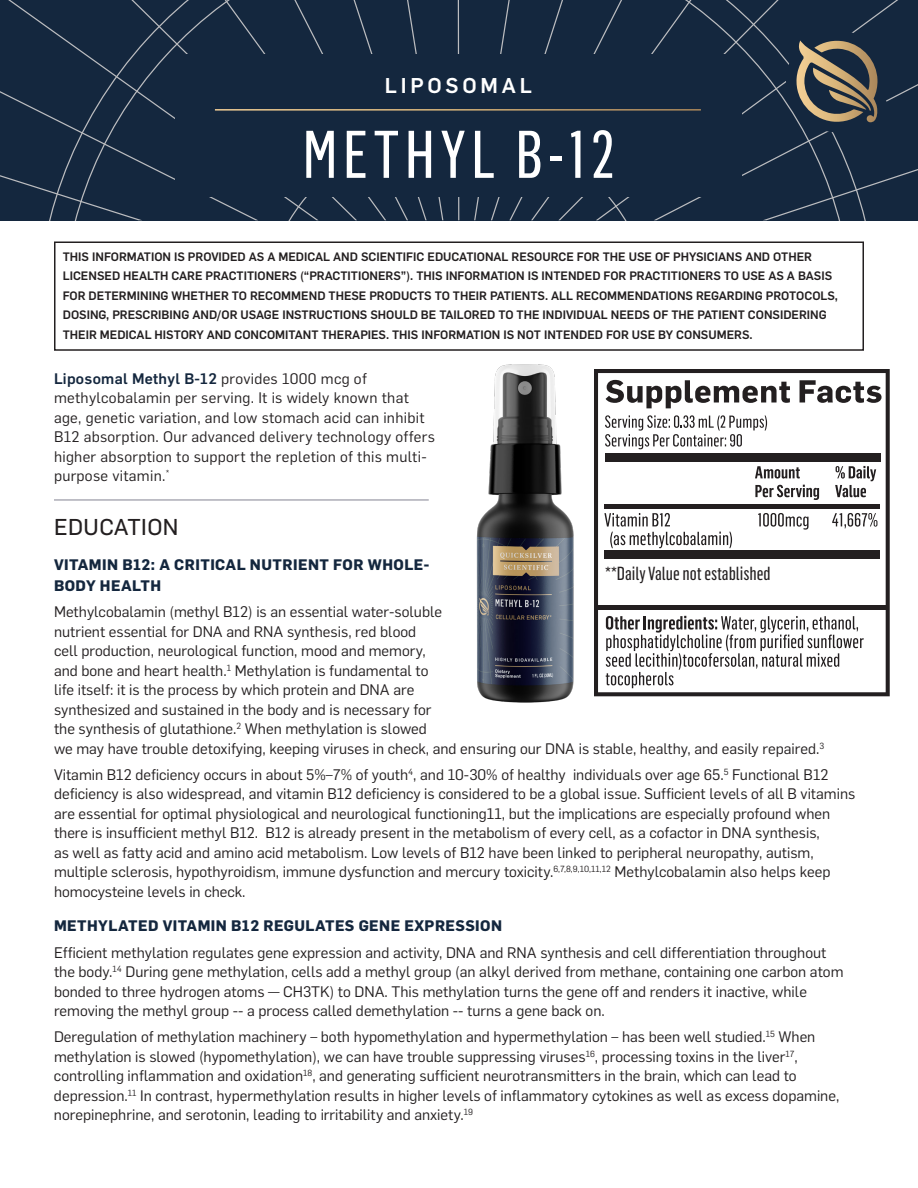
<style>
.page{position:relative;width:918px;height:1188px;background:#fff}
.page>*{position:absolute;margin:0;border:0;box-sizing:border-box;transform-origin:0 0}
.t1{font:66px "Flama Condensed Basic";letter-spacing:.08em;color:#fff}
.Paragraph_2_-_space{font:22.5px "Flama Basic";letter-spacing:.02em;color:#231f20}
.t2{font:500 21px "Flama";letter-spacing:.18em;color:#fff}
.t3{font:18.6px "Flama Condensed Basic";color:#231f20}
.Smaller_Paragraph{font:15px/19.5px "Flama";color:#231f20}
.Paragraph_2_-_space-2{font:15px/19.5px "Flama";letter-spacing:.02em;color:#231f20}
.smaller_subheader{font:700 15px/21px "Flama";letter-spacing:.03em;color:#14273e}
.Bulleted_List{font:500 12px/19.5px "Flama";color:#231f20}
.s1{font-weight:500;color:#14273e}
</style>
<div class="page">
<svg style="left:770px;top:220px;width:136px;height:22px"></svg>
<svg style="left:0;top:0;width:918px;height:220px"></svg>
<div style="left:175px;top:54px;width:567px;height:143px;background:#14273e"></div>
<hr style="left:215px;top:109px;width:486px;height:2px;background:#fff">
<hr style="left:54px;top:499px;width:375px;height:2px;background:#acacb6">
<div style="left:54px;top:242px;width:810px;height:109px;border:2px solid #231f20"></div>
<svg style="left:594px;top:369px;width:296px;height:327px"></svg>
<svg style="left:605px;top:415px;width:162px;height:34px"></svg>
<svg style="left:755px;top:466px;width:45px;height:13px"></svg>
<svg style="left:755px;top:485px;width:64px;height:15px"></svg>
<svg style="left:835px;top:466px;width:41px;height:31px"></svg>
<svg style="left:606px;top:616px;width:258px;height:72px"></svg>
<svg style="left:606px;top:380px;width:184px;height:28px"></svg>
<svg style="left:800px;top:380px;width:82px;height:23px"></svg>
<svg style="left:758px;top:513px;width:51px;height:17px"></svg>
<svg style="left:832px;top:513px;width:45px;height:15px"></svg>
<svg style="left:604px;top:513px;width:128px;height:35px"></svg>
<hr style="left:605px;top:504px;width:275px;height:4px;background:#231f20">
<hr style="left:596px;top:605px;width:291px;height:4px;background:#231f20">
<div style="left:605px;top:551px;width:275px;height:8px;background:#231f20"></div>
<div style="left:605px;top:453px;width:276px;height:8px;background:#231f20"></div>
<img style="left:440px;top:348px;width:140px;height:355px">
<p class="t2" style="left:385px;top:70px;width:148px">LIPOSOMAL</p>
<p class="t1" style="left:303px;top:113px;width:313px">METHYL B-12</p>
<p class="Bulleted_List" style="left:63px;top:246px;width:777px">THIS INFORMATION IS PROVIDED AS A MEDICAL AND SCIENTIFIC EDUCATIONAL RESOURCE FOR THE USE OF PHYSICIANS AND OTHER LICENSED HEALTH CARE PRACTITIONERS (“PRACTITIONERS”). THIS INFORMATION IS INTENDED FOR PRACTITIONERS TO USE AS A BASIS FOR DETERMINING WHETHER TO RECOMMEND THESE PRODUCTS TO THEIR PATIENTS. ALL RECOMMENDATIONS REGARDING PROTOCOLS, DOSING, PRESCRIBING AND/OR USAGE INSTRUCTIONS SHOULD BE TAILORED TO THE INDIVIDUAL NEEDS OF THE PATIENT CONSIDERING THEIR MEDICAL HISTORY AND CONCOMITANT THERAPIES. THIS INFORMATION IS NOT INTENDED FOR USE BY CONSUMERS.</p>
<p class="Paragraph_2_-_space-2" style="left:54px;top:368px;width:382px"><span class="s1">Liposomal Methyl B-12</span> provides 1000 mcg of methylcobalamin per serving. It is widely known that age, genetic variation, and low stomach acid can inhibit B12 absorption. Our advanced delivery technology offers higher absorption to support the repletion of this multi&shy;purpose vitamin.<sup>*</sup></p>
<p class="Paragraph_2_-_space" style="left:54px;top:512px;width:126px">EDUCATION</p>
<p class="smaller_subheader" style="left:54px;top:553px;width:377px">VITAMIN B12: A CRITICAL NUTRIENT FOR WHOLE-<br>BODY HEALTH</p>
<p class="Smaller_Paragraph" style="left:54px;top:601px;width:772px">Methylcobalamin (methyl B12) is an essential water-soluble<br>nutrient essential for DNA and RNA synthesis, red blood<br>cell production, neurological function, mood and memory,<br>and bone and heart health.<sup>1</sup> Methylation is fundamental to<br>life itself: it is the process by which protein and DNA are<br>synthesized and sustained in the body and is necessary for<br>the synthesis of glutathione.<sup>2</sup> When methylation is slowed<br>we may have trouble detoxifying, keeping viruses in check, and ensuring our DNA is stable, healthy, and easily repaired.<sup>3</sup></p>
<p class="Smaller_Paragraph" style="left:54px;top:764px;width:803px">Vitamin B12 deficiency occurs in about 5%–7% of youth<sup>4</sup>, and 10-30% of healthy individuals over age 65.<sup>5</sup> Functional B12 deficiency is also widespread, and vitamin B12 deficiency is considered to be a global issue. Sufficient levels of all B vitamins are essential for optimal physiological and neurological functioning11, but the implications are especially profound when there is insufficient methyl B12. B12 is already present in the metabolism of every cell, as a cofactor in DNA synthesis,<br>as well as fatty acid and amino acid metabolism. Low levels of B12 have been linked to peripheral neuropathy, autism, multiple sclerosis, hypothyroidism, immune dysfunction and mercury toxicity.<sup>6,7,8,9,10,11,12</sup> Methylcobalamin also helps keep homocysteine levels in check.</p>
<p class="smaller_subheader" style="left:54px;top:914px;width:450px">METHYLATED VITAMIN B12 REGULATES GENE EXPRESSION</p>
<p class="Smaller_Paragraph" style="left:54px;top:942px;width:791px">Efficient methylation regulates gene expression and activity, DNA and RNA synthesis and cell differentiation throughout the body.<sup>14</sup> During gene methylation, cells add a methyl group (an alkyl derived from methane, containing one carbon atom bonded to three hydrogen atoms — CH3TK) to DNA. This methylation turns the gene off and renders it inactive, while removing the methyl group -- a process called demethylation -- turns a gene back on.</p>
<p class="Smaller_Paragraph" style="left:54px;top:1026px;width:787px">Deregulation of methylation machinery – both hypomethylation and hypermethylation – has been well studied.<sup>15</sup> When methylation is slowed (hypomethylation), we can have trouble suppressing viruses<sup>16</sup>, processing toxins in the liver<sup>17</sup>, controlling inflammation and oxidation<sup>18</sup>, and generating sufficient neurotransmitters in the brain, which can lead to depression.<sup>11</sup> In contrast, hypermethylation results in higher levels of inflammatory cytokines as well as excess dopamine, norepinephrine, and serotonin, leading to irritability and anxiety.<sup>19</sup></p>
<p class="t3" style="left:605px;top:561px;width:167px">**Daily Value not established</p>
</div>
